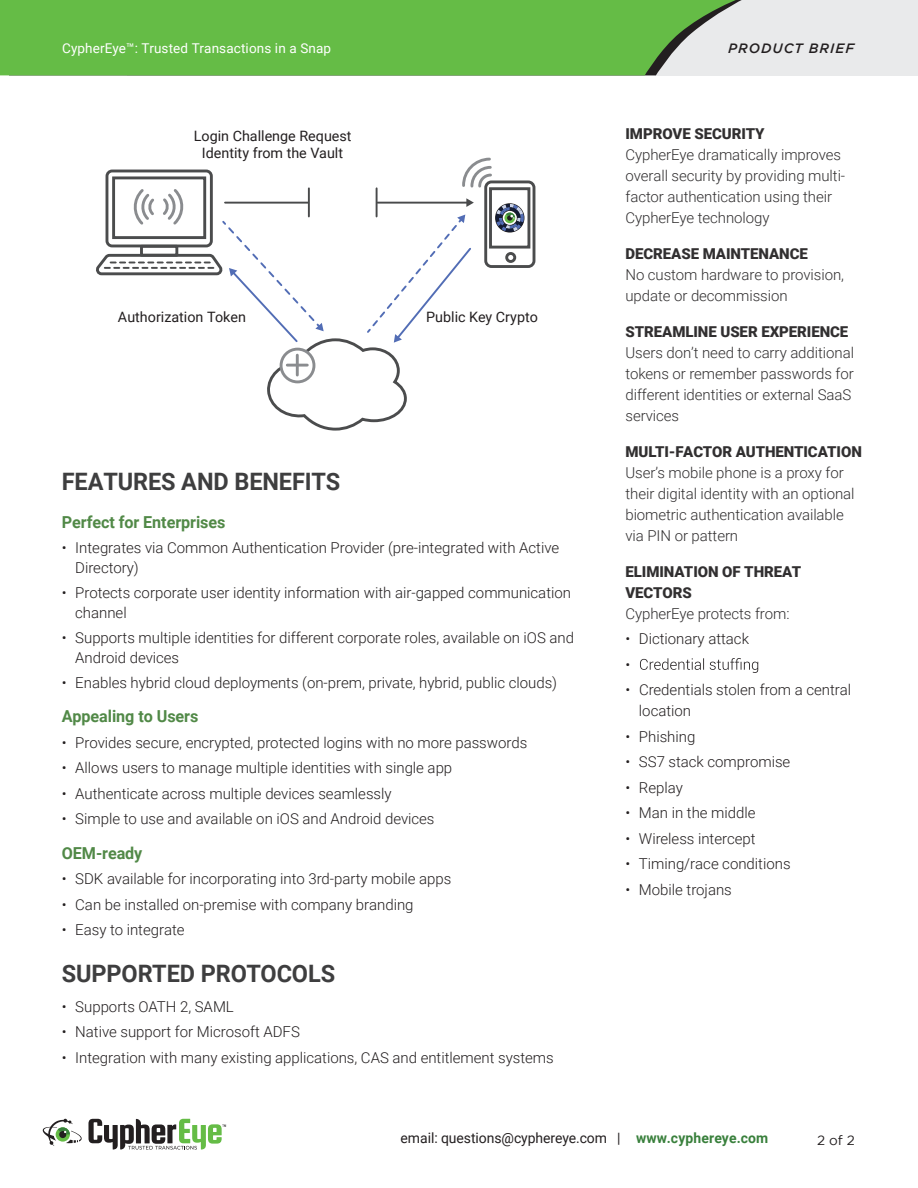
<style>
.page{position:relative;width:918px;height:1188px;background:#fff}
.page>*{position:absolute;margin:0;border:0;box-sizing:border-box;transform-origin:0 0}
.t1{font:700 24px "Roboto";letter-spacing:-.005em;color:#3e3e3f}
.t2{font:700 16.5px "Roboto";letter-spacing:-.005em;color:#518947}
.t3{font:300 15px/20.2px "Roboto";color:#231f20}
.t4{font:300 15px/21px "Roboto";letter-spacing:-.005em;color:#312f30}
.t5{font:900 15px/21px "Roboto";letter-spacing:-.005em;color:#312f30}
.t6{font:14.25px/17.1px "Roboto";color:#231f20;text-align:center}
.t7{font:13.5px "Roboto";letter-spacing:.01em;color:#fff}
.t8{font:500 13.5px "Gotham";letter-spacing:.07em;color:#231f20}
.t9{font:13.5px "Gotham";color:#231f20}
.s1{font-weight:700;color:#39803c}
</style>
<div class="page">
<div style="left:128px;top:0;width:790px;height:75px;background:#e9eaeb"></div>
<svg style="left:0;top:0;width:736px;height:75px;background:#6cbc4f"></svg>
<svg style="left:88px;top:1119px;width:138px;height:31px"></svg>
<svg style="left:43px;top:1119px;width:39px;height:27px"></svg>
<svg style="left:640px;top:658px;width:118px;height:15px"></svg>
<div style="left:484px;top:180px;width:51px;height:88px;border:3px solid #4b4c4d;border-radius:6px"></div>
<div style="left:489px;top:187px;width:41px;height:62px;border:3px solid #4b4c4d"></div>
<svg style="left:96px;top:157px;width:428px;height:274px"></svg>
<p class="t7" style="left:62px;top:39px;width:271px">CypherEye™: Trusted Transactions in a Snap</p>
<p class="t8" style="left:728px;top:41px;width:128px">PRODUCT BRIEF</p>
<p class="t6" style="left:194px;top:127px;width:159px">Login Challenge Request<br>Identity from the Vault</p>
<p class="t6" style="left:118px;top:308px;width:129px">Authorization Token</p>
<p class="t6" style="left:426px;top:308px;width:113px">Public Key Crypto</p>
<h1 class="t1" style="left:62px;top:464px;width:280px">FEATURES AND BENEFITS</h1>
<p class="t2" style="left:62px;top:511px;width:165px">Perfect for Enterprises</p>
<p class="t3" style="left:75px;top:537px;width:485px;text-indent:-14px">• Integrates via Common Authentication Provider (pre-integrated with Active<br>Directory)</p>
<p class="t3" style="left:75px;top:582px;width:497px;text-indent:-13px">• Protects corporate user identity information with air-gapped communication channel</p>
<p class="t3" style="left:75px;top:627px;width:500px;text-indent:-14px">• Supports multiple identities for different corporate roles, available on iOS and<br>Android devices</p>
<p class="t3" style="left:62px;top:672px;width:497px">• Enables hybrid cloud deployments (on-prem, private, hybrid, public clouds)</p>
<p class="t2" style="left:62px;top:705px;width:138px">Appealing to Users</p>
<p class="t3" style="left:62px;top:732px;width:467px">• Provides secure, encrypted, protected logins with no more passwords</p>
<p class="t3" style="left:62px;top:757px;width:392px">• Allows users to manage multiple identities with single app</p>
<p class="t3" style="left:62px;top:783px;width:331px">• Authenticate across multiple devices seamlessly</p>
<p class="t3" style="left:62px;top:808px;width:374px">• Simple to use and available on iOS and Android devices</p>
<p class="t2" style="left:62px;top:841px;width:82px">OEM-ready</p>
<p class="t3" style="left:62px;top:868px;width:391px">• SDK available for incorporating into 3rd-party mobile apps</p>
<p class="t3" style="left:62px;top:894px;width:353px">• Can be installed on-premise with company branding</p>
<p class="t3" style="left:62px;top:919px;width:124px">• Easy to integrate</p>
<h1 class="t1" style="left:62px;top:956px;width:275px">SUPPORTED PROTOCOLS</h1>
<p class="t3" style="left:62px;top:996px;width:174px">• Supports OATH 2, SAML</p>
<p class="t3" style="left:62px;top:1021px;width:240px">• Native support for Microsoft ADFS</p>
<p class="t3" style="left:62px;top:1047px;width:493px">• Integration with many existing applications, CAS and entitlement systems</p>
<p class="t5" style="left:626px;top:122px;width:141px">IMPROVE SECURITY</p>
<p class="t4" style="left:626px;top:143px;width:221px">CypherEye dramatically improves overall security by providing multi&shy;factor authentication using their<br>CypherEye technology</p>
<p class="t5" style="left:626px;top:242px;width:184px">DECREASE MAINTENANCE</p>
<p class="t4" style="left:625px;top:263px;width:220px">No custom hardware to provision, update or decommission</p>
<p class="t5" style="left:626px;top:320px;width:224px">STREAMLINE USER EXPERIENCE</p>
<p class="t4" style="left:625px;top:341px;width:230px">Users don’t need to carry additional tokens or remember passwords for different identities or external SaaS services</p>
<p class="t5" style="left:626px;top:440px;width:238px">MULTI-FACTOR AUTHENTICATION</p>
<p class="t4" style="left:625px;top:461px;width:231px">User’s mobile phone is a proxy for their digital identity with an optional biometric authentication available via PIN or pattern</p>
<p class="t5" style="left:625px;top:560px;width:177px">ELIMINATION OF THREAT<br>VECTORS</p>
<p class="t4" style="left:625px;top:602px;width:166px">CypherEye protects from:</p>
<p class="t3" style="left:625px;top:626px;width:125px;line-height:25.5px">• Dictionary attack •</p>
<p class="t3" style="left:639px;top:679px;width:214px;line-height:21px;text-indent:-13px">• Credentials stolen from a central location</p>
<p class="t3" style="left:625px;top:726px;width:71px">• Phishing</p>
<p class="t3" style="left:625px;top:751px;width:166px">• SS7 stack compromise</p>
<p class="t3" style="left:625px;top:777px;width:59px">• Replay</p>
<p class="t3" style="left:625px;top:802px;width:132px">• Man in the middle</p>
<p class="t3" style="left:625px;top:828px;width:132px">• Wireless intercept</p>
<p class="t3" style="left:625px;top:853px;width:167px">• Timing/race conditions</p>
<p class="t3" style="left:625px;top:879px;width:108px">• Mobile trojans</p>
<p class="t6" style="left:401px;top:1129px;width:369px">email: questions@cyphereye.com | <span class="s1">www.cyphereye.com</span></p>
<p class="t9" style="left:817px;top:1133px;width:39px">2 of 2</p>
</div>
